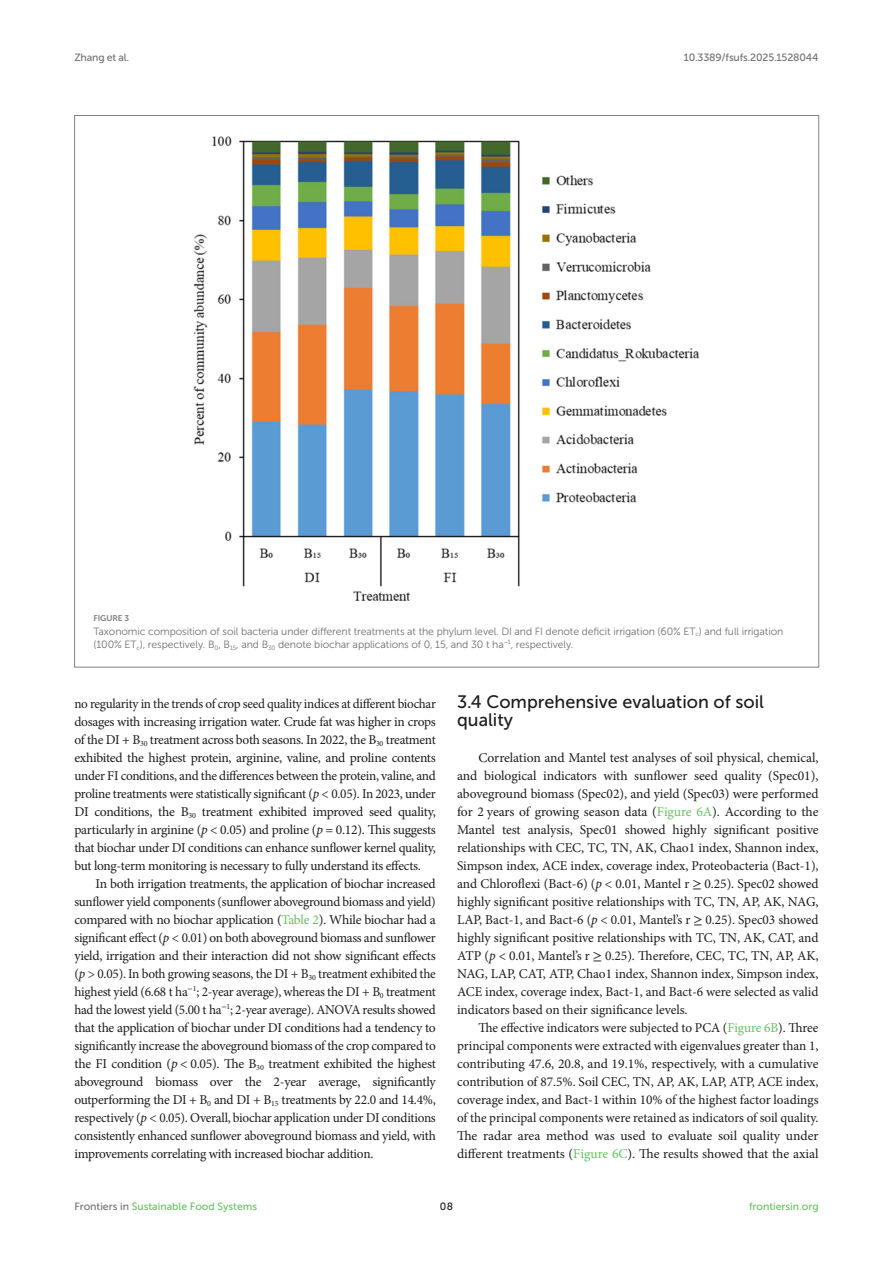
<style>
.page{position:relative;width:893px;height:1263px;background:#fff}
.page>*{position:absolute;margin:0;border:0;box-sizing:border-box;transform-origin:0 0}
.HEAD_2{font:18px/18px "Museo Sans 500";color:#1b1c1b}
.TEXT{font:13.5px/18px "Minion Pro";letter-spacing:-.015em;color:#1b1c1b;text-align:justify}
.FIG_LEG{font:10.5px/13.5px "Museo Sans 300";letter-spacing:-.01em;color:#706f70}
.t1{font:10.5px "Museo Sans 500";color:#65c161}
.t2{font:10.5px "Museo Sans 500";letter-spacing:-.015em;color:#706f70}
.t3{font:10.5px "Museo Sans 500";color:#1b1c1b}
.FIG_HD{font:8.25px "Museo Sans 700";letter-spacing:-.01em;color:#7e7f7f}
.s1{font-style:italic}
.s2{color:#65c161}
.s3{font-family:"STIX General"}
.s4{color:#706f70}
</style>
<div class="page">
<img style="left:193px;top:136px;width:507px;height:465px">
<p class="t2" style="left:74px;top:51px;width:56px">Zhang et al.</p>
<p class="t2" style="left:684px;top:51px;width:136px">10.3389/fsufs.2025.1528044</p>
<p class="FIG_HD" style="left:94px;top:614px;width:37px">FIGURE 3</p>
<p class="FIG_LEG" style="left:94px;top:624px;width:691px">Taxonomic composition of soil bacteria under different treatments at the phylum level. DI and FI denote deficit irrigation (60% ET<sub>c</sub>) and full irrigation (100% ET<sub>c</sub>), respectively. B<sub>0</sub>, B<sub>15</sub>, and B<sub>30</sub> denote biochar applications of 0, 15, and 30 t ha<sup>−</sup><sup>1</sup>, respectively.</p>
<p class="TEXT" style="left:74px;top:695px;width:363px">no regularity in the trends of crop seed quality indices at different biochar dosages with increasing irrigation water. Crude fat was higher in crops of the DI + B<sub>30</sub> treatment across both seasons. In 2022, the B<sub>30</sub> treatment exhibited the highest protein, arginine, valine, and proline contents under FI conditions, and the differences between the protein, valine, and proline treatments were statistically significant (<span class="s1">p</span> &lt; 0.05). In 2023, under DI conditions, the B<sub>30</sub> treatment exhibited improved seed quality, particularly in arginine (<span class="s1">p</span> &lt; 0.05) and proline (<span class="s1">p</span> = 0.12). This suggests that biochar under DI conditions can enhance sunflower kernel quality, but long-term monitoring is necessary to fully understand its effects.</p>
<p class="TEXT" style="left:74px;top:875px;width:363px;text-indent:21px">In both irrigation treatments, the application of biochar increased sunflower yield components (sunflower aboveground biomass and yield) compared with no biochar application (<span class="s2">Table 2</span>). While biochar had a significant effect (<span class="s1">p</span> &lt; 0.01) on both aboveground biomass and sunflower yield, irrigation and their interaction did not show significant effects (<span class="s1">p</span> &gt; 0.05). In both growing seasons, the DI + B<sub>30</sub> treatment exhibited the highest yield (6.68 t ha<sup>−</sup><sup>1</sup>; 2-year average), whereas the DI + B<sub>0</sub> treatment had the lowest yield (5.00 t ha<sup>−</sup><sup>1</sup>; 2-year average). ANOVA results showed that the application of biochar under DI conditions had a tendency to significantly increase the aboveground biomass of the crop compared to the FI condition (<span class="s1">p</span> &lt; 0.05). The B<sub>30</sub> treatment exhibited the highest aboveground biomass over the 2-year average, significantly outperforming the DI + B<sub>0</sub> and DI + B<sub>15</sub> treatments by 22.0 and 14.4%, respectively (<span class="s1">p</span> &lt; 0.05). Overall, biochar application under DI conditions consistently enhanced sunflower aboveground biomass and yield, with improvements correlating with increased biochar addition.</p>
<p class="HEAD_2" style="left:457px;top:693px;width:308px">3.4 Comprehensive evaluation of soil quality</p>
<p class="TEXT" style="left:457px;top:749px;width:363px;text-indent:21px">Correlation and Mantel test analyses of soil physical, chemical, and biological indicators with sunflower seed quality (Spec01), aboveground biomass (Spec02), and yield (Spec03) were performed for 2 years of growing season data (<span class="s2">Figure 6A</span>). According to the Mantel test analysis, Spec01 showed highly significant positive relationships with CEC, TC, TN, AK, Chao1 index, Shannon index, Simpson index, ACE index, coverage index, Proteobacteria (Bact-1), and Chloroflexi (Bact-6) (<span class="s1">p</span> &lt; 0.01, Mantel r <span class="s3">≥</span> 0.25). Spec02 showed highly significant positive relationships with TC, TN, AP, AK, NAG, LAP, Bact-1, and Bact-6 (<span class="s1">p</span> &lt; 0.01, Mantel’s r <span class="s3">≥</span> 0.25). Spec03 showed highly significant positive relationships with TC, TN, AK, CAT, and ATP (<span class="s1">p</span> &lt; 0.01, Mantel’s r <span class="s3">≥</span> 0.25). Therefore, CEC, TC, TN, AP, AK, NAG, LAP, CAT, ATP, Chao1 index, Shannon index, Simpson index, ACE index, coverage index, Bact-1, and Bact-6 were selected as valid indicators based on their significance levels.</p>
<p class="TEXT" style="left:457px;top:1019px;width:363px;text-indent:21px">The effective indicators were subjected to PCA (<span class="s2">Figure 6B</span>). Three principal components were extracted with eigenvalues greater than 1, contributing 47.6, 20.8, and 19.1%, respectively, with a cumulative contribution of 87.5%. Soil CEC, TN, AP, AK, LAP, ATP, ACE index, coverage index, and Bact-1 within 10% of the highest factor loadings of the principal components were retained as indicators of soil quality.<br>The radar area method was used to evaluate soil quality under different treatments (<span class="s2">Figure 6C</span>). The results showed that the axial</p>
<p class="t1" style="left:74px;top:1200px;width:184px"><span class="s4">Frontiers in</span> Sustainable Food Systems</p>
<p class="t3" style="left:440px;top:1200px;width:15px">08</p>
<p class="t1" style="left:749px;top:1200px;width:71px">frontiersin.org</p>
</div>
